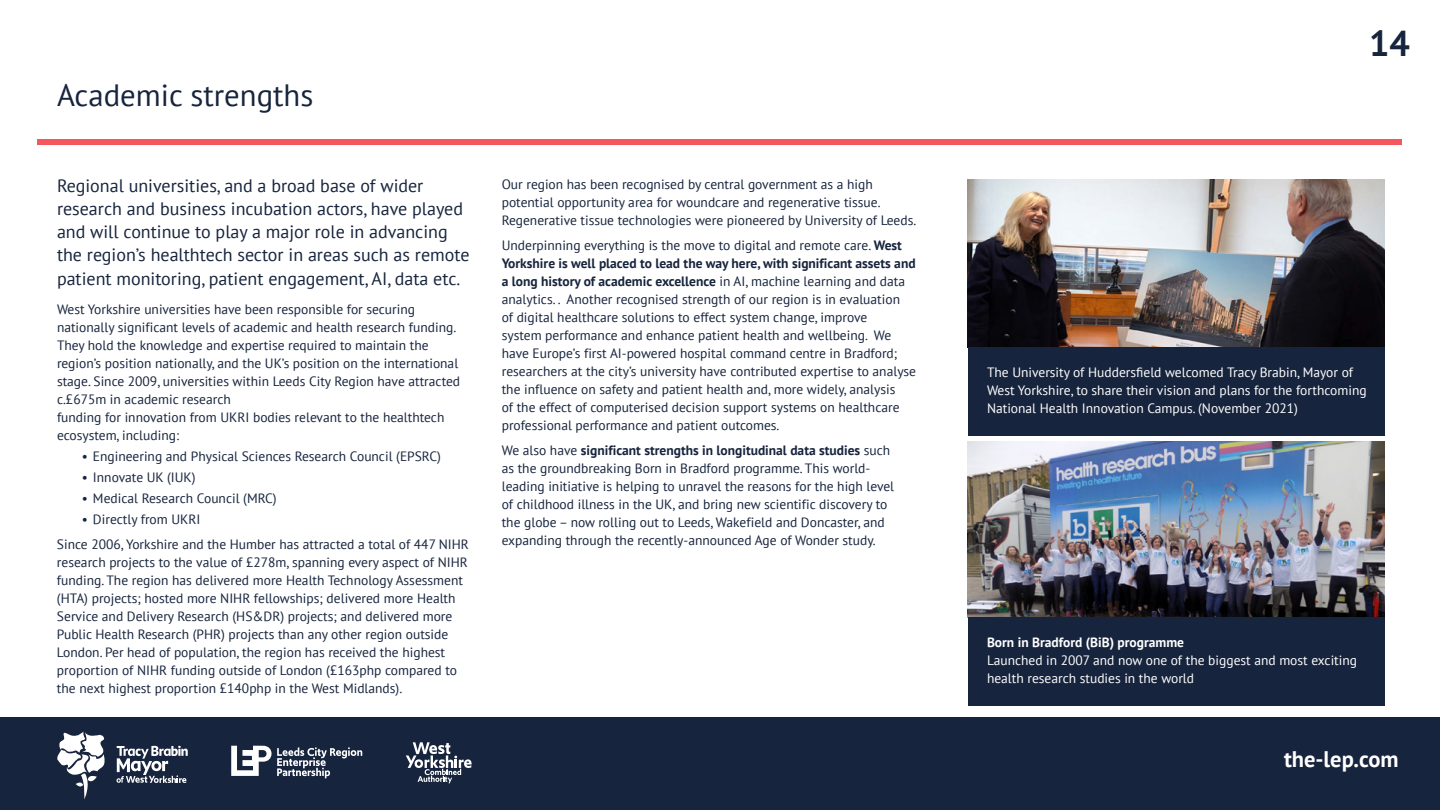
<style>
.page{position:relative;width:1440px;height:810px;background:#fff}
.page>*{position:absolute;margin:0;border:0;box-sizing:border-box;transform-origin:0 0}
.t1{font:700 36px "PT Sans";color:#17243d}
.t2{font:30.75px "PT Sans";color:#17243d}
.t3{font:700 22.5px "PT Sans";color:#fff}
.t4{font:18px/23.2px "PT Sans";color:#17243d}
.t5{font:13.5px/18px "PT Sans";color:#17243d}
.t6{font:13.5px/18px "PT Sans";color:#fff}
.t7{font:700 13.5px "PT Sans";color:#fff}
.s1{font-weight:700}
</style>
<div class="page">
<img style="left:968px;top:179px;width:417px;height:168px">
<div style="left:968px;top:347px;width:417px;height:89px;background:#17243d"></div>
<div style="left:38px;top:139px;width:1364px;height:6px;background:#f5555d"></div>
<div style="left:0;top:717px;width:1440px;height:93px;background:#17243d"></div>
<svg style="left:117px;top:746px;width:71px;height:37px"></svg>
<svg style="left:57px;top:731px;width:48px;height:69px"></svg>
<svg style="left:406px;top:742px;width:66px;height:41px"></svg>
<svg style="left:231px;top:746px;width:131px;height:32px"></svg>
<img style="left:968px;top:441px;width:417px;height:176px">
<div style="left:968px;top:617px;width:417px;height:89px;background:#17243d"></div>
<h2 class="t2" style="left:57px;top:76px;width:258px">Academic strengths</h2>
<p class="t4" style="left:57px;top:173px;width:414px">Regional universities, and a broad base of wider research and business incubation actors, have played and will continue to play a major role in advancing the region’s healthtech sector in areas such as remote patient monitoring, patient engagement, AI, data etc.</p>
<p class="t5" style="left:57px;top:300px;width:405px">West Yorkshire universities have been responsible for securing nationally significant levels of academic and health research funding.<br>They hold the knowledge and expertise required to maintain the region’s position nationally, and the UK’s position on the international stage. Since 2009, universities within Leeds City Region have attracted c.£675m in academic research<br>funding for innovation from UKRI bodies relevant to the healthtech ecosystem, including:</p>
<p class="t5" style="left:82px;top:447px;width:361px">• Engineering and Physical Sciences Research Council (EPSRC)</p>
<p class="t5" style="left:82px;top:468px;width:115px">• Innovate UK (IUK)</p>
<p class="t5" style="left:82px;top:489px;width:196px">• Medical Research Council (MRC)</p>
<p class="t5" style="left:57px;top:506px;width:414px;line-height:24.8px;text-indent:25px">• Directly from UKRI<br>Since 2006, Yorkshire and the Humber has attracted a total of 447 NIHR</p>
<p class="t5" style="left:57px;top:553px;width:412px">research projects to the value of £278m, spanning every aspect of NIHR funding. The region has delivered more Health Technology Assessment (HTA) projects; hosted more NIHR fellowships; delivered more Health Service and Delivery Research (HS&amp;DR) projects; and delivered more Public Health Research (PHR) projects than any other region outside London. Per head of population, the region has received the highest proportion of NIHR funding outside of London (£163php compared to the next highest proportion £140php in the West Midlands).</p>
<p class="t5" style="left:502px;top:175px;width:416px">Our region has been recognised by central government as a high potential opportunity area for woundcare and regenerative tissue.<br>Regenerative tissue technologies were pioneered by University of Leeds.</p>
<p class="t5" style="left:502px;top:236px;width:416px">Underpinning everything is the move to digital and remote care. <span class="s1">West Yorkshire is well placed to lead the way here, with significant assets and a long history of academic excellence</span> in AI, machine learning and data analytics. . Another recognised strength of our region is in evaluation<br>of digital healthcare solutions to effect system change, improve<br>system performance and enhance patient health and wellbeing. We have Europe’s first AI-powered hospital command centre in Bradford; researchers at the city’s university have contributed expertise to analyse the influence on safety and patient health and, more widely, analysis<br>of the effect of computerised decision support systems on healthcare professional performance and patient outcomes.</p>
<p class="t5" style="left:502px;top:441px;width:394px">We also have <span class="s1">significant strengths in longitudinal data studies</span> such as the groundbreaking Born in Bradford programme. This world&shy;leading initiative is helping to unravel the reasons for the high level of childhood illness in the UK, and bring new scientific discovery to the globe – now rolling out to Leeds, Wakefield and Doncaster, and expanding through the recently-announced Age of Wonder study.</p>
<h1 class="t1" style="left:1369px;top:20px;width:42px">14</h1>
<p class="t6" style="left:987px;top:363px;width:381px">The University of Huddersfield welcomed Tracy Brabin, Mayor of<br>West Yorkshire, to share their vision and plans for the forthcoming<br>National Health Innovation Campus. (November 2021)</p>
<p class="t7" style="left:987px;top:633px;width:199px">Born in Bradford (BiB) programme</p>
<p class="t6" style="left:987px;top:651px;width:372px">Launched in 2007 and now one of the biggest and most exciting health research studies in the world</p>
<h3 class="t3" style="left:1284px;top:745px;width:116px">the-lep.com</h3>
</div>
